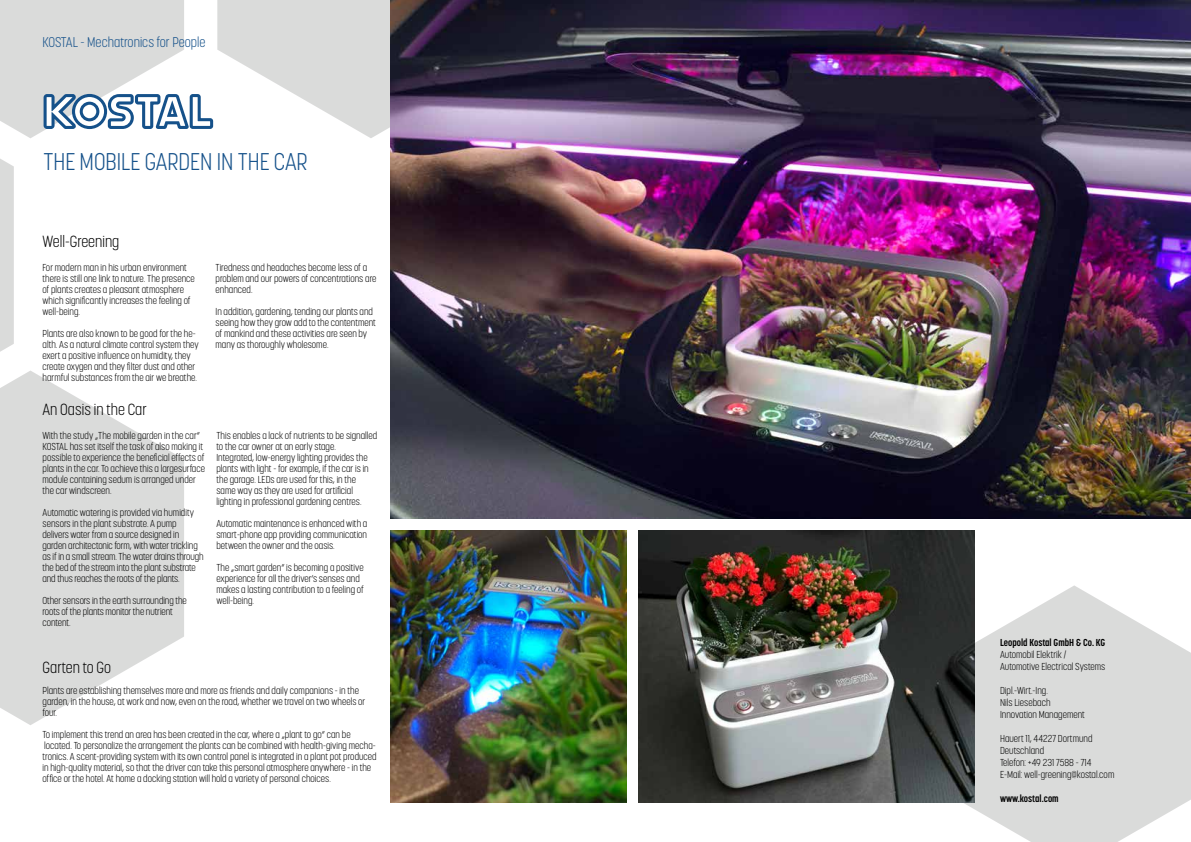
<style>
.page{position:relative;width:1191px;height:842px;background:#fff}
.page>*{position:absolute;margin:0;border:0;box-sizing:border-box;transform-origin:0 0}
.t1{font:300 24px "Korolev Condensed";color:#15518a}
.t2{font:300 16px "Korolev Condensed";color:#000}
.t3{font:300 14px "Korolev Condensed";color:#15518a}
.t4{font:300 10px/11px "Korolev Condensed";color:#000}
.t5{font:700 10px "Korolev Condensed";color:#000}
</style>
<div class="page">
<svg style="left:952px;top:585px;width:239px;height:257px;fill:#dadbda"></svg>
<svg style="left:0;top:432px;width:184px;height:293px;background:#dfe0df"></svg>
<svg style="left:217px;top:0;width:173px;height:138px;fill:#dadbda"></svg>
<svg style="left:0;top:0;width:213px;height:432px"></svg>
<img style="left:390px;top:0;width:801px;height:519px">
<img style="left:638px;top:530px;width:336px;height:272px">
<img style="left:390px;top:530px;width:236px;height:272px">
<h3 class="t3" style="left:43px;top:34px;width:165px">KOSTAL - Mechatronics for People</h3>
<h1 class="t1" style="left:43px;top:147px;width:266px">THE MOBILE GARDEN IN THE CAR</h1>
<h2 class="t2" style="left:43px;top:232px;width:78px">Well-Greening</h2>
<p class="t4" style="left:43px;top:262px;width:154px">For modern man in his urban environment there is still one link to nature. The presence of plants creates a pleasant atmosphere which significantly increases the feeling of well-being.</p>
<p class="t4" style="left:43px;top:328px;width:158px">Plants are also known to be good for the he&shy;alth. As a natural climate control system they exert a positive influence on humidity, they create oxygen and they filter dust and other harmful substances from the air we breathe.</p>
<h2 class="t2" style="left:43px;top:400px;width:106px">An Oasis in the Car</h2>
<p class="t4" style="left:43px;top:430px;width:164px">With the study „The mobile garden in the car“ KOSTAL has set itself the task of also making it possible to experience the beneficial effects of plants in the car. To achieve this a largesurface module containing sedum is arranged under the car windscreen.</p>
<p class="t4" style="left:43px;top:507px;width:163px">Automatic watering is provided via humidity sensors in the plant substrate. A pump delivers water from a source designed in garden architectonic form, with water trickling as if in a small stream. The water drains through the bed of the stream into the plant substrate and thus reaches the roots of the plants.</p>
<p class="t4" style="left:43px;top:595px;width:146px">Other sensors in the earth surrounding the roots of the plants monitor the nutrient content.</p>
<p class="t4" style="left:215px;top:262px;width:162px">Tiredness and headaches become less of a problem and our powers of concentrations are enhanced.</p>
<p class="t4" style="left:215px;top:306px;width:162px">In addition, gardening, tending our plants and seeing how they grow add to the contentment of mankind and these activities are seen by many as thoroughly wholesome.</p>
<p class="t4" style="left:216px;top:430px;width:162px">This enables a lack of nutrients to be signalled to the car owner at an early stage.<br>Integrated, low-energy lighting provides the plants with light - for example, if the car is in the garage. LEDs are used for this, in the same way as they are used for artificial lighting in professional gardening centres.</p>
<p class="t4" style="left:216px;top:518px;width:152px;text-align:justify">Automatic maintenance is enhanced with a smart-phone app providing communication between the owner and the oasis.</p>
<p class="t4" style="left:216px;top:562px;width:149px">The „smart garden“ is becoming a positive experience for all the driver‘s senses and makes a lasting contribution to a feeling of well-being.</p>
<h2 class="t2" style="left:43px;top:657px;width:70px">Garten to Go</h2>
<p class="t4" style="left:43px;top:685px;width:324px">Plants are establishing themselves more and more as friends and daily companions - in the garden, in the house, at work and now, even on the road, whether we travel on two wheels or four.</p>
<p class="t4" style="left:43px;top:729px;width:336px">To implement this trend an area has been created in the car, where a „plant to go“ can be located. To personalize the arrangement the plants can be combined with health-giving mecha&shy;tronics. A scent-providing system with its own control panel is integrated in a plant pot produced in high-quality material, so that the driver can take this personal atmosphere anywhere - in the office or the hotel. At home a docking station will hold a variety of personal choices.</p>
<p class="t5" style="left:1000px;top:637px;width:107px">Leopold Kostal GmbH &amp; Co. KG</p>
<p class="t4" style="left:1000px;top:649px;width:107px;line-height:12px">Automobil Elektrik /<br>Automotive Electrical Systems</p>
<p class="t4" style="left:1000px;top:685px;width:86px;line-height:12px">Dipl.-Wirt.-Ing.<br>Nils Liesebach<br>Innovation Management</p>
<p class="t4" style="left:1000px;top:733px;width:116px;line-height:12px">Hauert 11, 44227 Dortmund<br>Deutschland<br>Telefon: +49 231 7588 - 714<br>E-Mail: well-greening@kostal.com</p>
<p class="t5" style="left:1000px;top:793px;width:60px">www.kostal.com</p>
</div>
